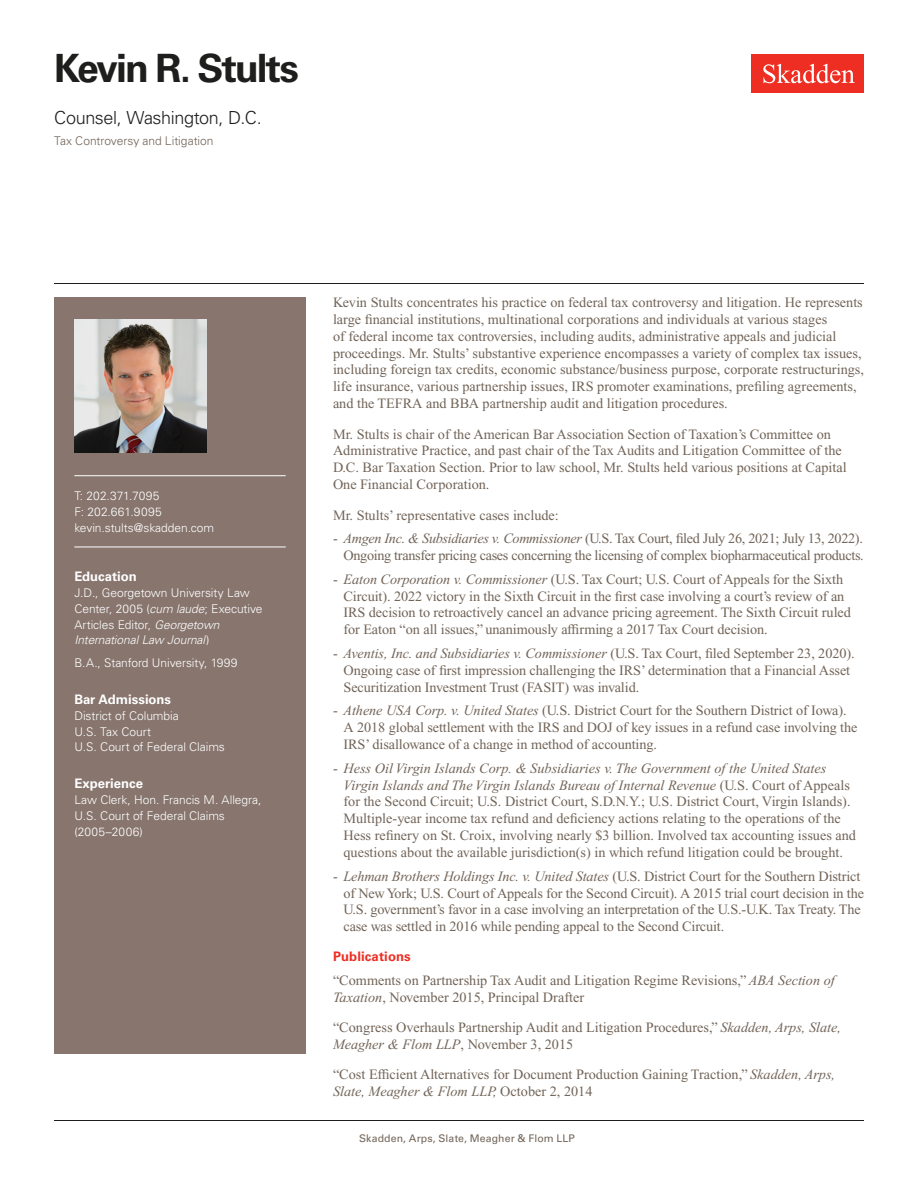
<style>
.page{position:relative;width:918px;height:1188px;background:#fff}
.page>*{position:absolute;margin:0;border:0;box-sizing:border-box;transform-origin:0 0}
.Name{font:700 39px "Univers LT Std";letter-spacing:-.05em;color:#1e1e1d}
.Title_and_Office{font:300 18px "Univers LT Std";letter-spacing:-.02em;color:#1e1e1d}
.Main_Body{font:14.25px/16.8px "Times New Roman PS Std";color:#726458}
.Main_Body-2{font:14.25px/16.8px "Times New Roman PS Std";letter-spacing:-.025em;color:#726458;text-align:right}
.Bar_Admission_Educat{font:700 13.2px "Univers LT Std";color:#fff}
.Publications_Associa{font:700 13.2px "Univers LT Std";letter-spacing:.01em;color:#ee2e22}
.Sidebar_text{font:300 12px/15.8px "Univers LT Std";letter-spacing:-.005em;color:#fff}
.Sidebar_text_no_para{font:300 12px "Univers LT Std";letter-spacing:-.005em;color:#fff}
.Practice{font:300 12px "Univers LT Std";color:#726458}
.Email{font:300 12px "Univers LT Std";letter-spacing:-.005em;color:#fff}
.Phone_Number{font:300 12px "Univers LT Std";color:#fff}
.Fax_Number{font:300 12px "Univers LT Std";letter-spacing:.025em;color:#fff}
.Folio{font:10.5px "Univers LT Std";letter-spacing:.01em;color:#726458}
.s1{font-style:italic}
.s2{font-weight:700;color:#fff}
</style>
<div class="page">
<div style="left:752px;top:54px;width:112px;height:39px;background:#ee2e22"></div>
<svg style="left:763px;top:64px;width:92px;height:19px"></svg>
<div style="left:54px;top:297px;width:252px;height:756px;background:#87756e"></div>
<hr style="left:74px;top:475px;width:212px;height:1px;background:#fff">
<hr style="left:74px;top:547px;width:212px;height:1px;background:#fff">
<img style="left:74px;top:320px;width:132px;height:132px">
<hr style="left:54px;top:1120px;width:810px;height:1px;background:#1e1e1d">
<hr style="left:54px;top:283px;width:810px;height:1px;background:#1e1e1d">
<h1 class="Name" style="left:54px;top:46px;width:246px">Kevin R. Stults</h1>
<h2 class="Title_and_Office" style="left:54px;top:107px;width:209px">Counsel, Washington, D.C.</h2>
<h3 class="Practice" style="left:54px;top:134px;width:161px">Tax Controversy and Litigation</h3>
<p class="Phone_Number" style="left:74px;top:489px;width:87px">T: 202.371.7095</p>
<p class="Fax_Number" style="left:74px;top:504px;width:89px">F: 202.661.9095</p>
<p class="Email" style="left:74px;top:520px;width:141px">kevin.stults@skadden.com</p>
<p class="Bar_Admission_Educat" style="left:74px;top:569px;width:64px">Education</p>
<p class="Sidebar_text" style="left:74px;top:585px;width:190px">J.D., Georgetown University Law<br>Center, 2005 (<span class="s1">cum laude</span>; Executive<br>Articles Editor, <span class="s1">Georgetown<br>International Law Journal</span>)</p>
<p class="Sidebar_text" style="left:74px;top:655px;width:165px">B.A., Stanford University, 1999</p>
<p class="Bar_Admission_Educat" style="left:74px;top:692px;width:98px">Bar Admissions</p>
<p class="Sidebar_text_no_para" style="left:74px;top:708px;width:106px">District of Columbia</p>
<p class="Sidebar_text_no_para" style="left:74px;top:724px;width:78px">U.S. Tax Court</p>
<p class="Sidebar_text" style="left:74px;top:739px;width:152px">U.S. Court of Federal Claims</p>
<p class="Bar_Admission_Educat" style="left:74px;top:776px;width:70px">Experience</p>
<p class="Sidebar_text" style="left:74px;top:792px;width:189px">Law Clerk, Hon. Francis M. Allegra,<br>U.S. Court of Federal Claims (2005–2006)</p>
<p class="Main_Body" style="left:333px;top:294px;width:533px">Kevin Stults concentrates his practice on federal tax controversy and litigation. He represents large financial institutions, multinational corporations and individuals at various stages<br>of federal income tax controversies, including audits, administrative appeals and judicial proceedings. Mr. Stults’ substantive experience encompasses a variety of complex tax issues, including foreign tax credits, economic substance/business purpose, corporate restructurings, life insurance, various partnership issues, IRS promoter examinations, prefiling agreements, and the TEFRA and BBA partnership audit and litigation procedures.</p>
<p class="Main_Body" style="left:333px;top:425px;width:515px">Mr. Stults is chair of the American Bar Association Section of Taxation’s Committee on Administrative Practice, and past chair of the Tax Audits and Litigation Committee of the D.C. Bar Taxation Section. Prior to law school, Mr. Stults held various positions at Capital One Financial Corporation.</p>
<p class="Main_Body" style="left:333px;top:506px;width:227px">Mr. Stults’ representative cases include:</p>
<p class="Main_Body-2" style="left:333px;top:530px;width:532px">- <span class="s1">Amgen Inc. &amp; Subsidiaries v. Commissioner</span> (U.S. Tax Court, filed July 26, 2021; July 13, 2022).<br>Ongoing transfer pricing cases concerning the licensing of complex biopharmaceutical products.</p>
<p class="Main_Body" style="left:344px;top:571px;width:509px;text-indent:-10px">- <span class="s1">Eaton Corporation v. Commissioner</span> (U.S. Tax Court; U.S. Court of Appeals for the Sixth Circuit). 2022 victory in the Sixth Circuit in the first case involving a court’s review of an IRS decision to retroactively cancel an advance pricing agreement. The Sixth Circuit ruled for Eaton “on all issues,” unanimously affirming a 2017 Tax Court decision.</p>
<p class="Main_Body" style="left:344px;top:645px;width:513px;text-indent:-10px">- <span class="s1">Aventis, Inc. and Subsidiaries v. Commissioner</span> (U.S. Tax Court, filed September 23, 2020).<br>Ongoing case of first impression challenging the IRS’ determination that a Financial Asset<br>Securitization Investment Trust (FASIT) was invalid.</p>
<p class="Main_Body" style="left:344px;top:702px;width:516px;text-indent:-10px">- <span class="s1">Athene USA Corp. v. United States</span> (U.S. District Court for the Southern District of Iowa).<br>A 2018 global settlement with the IRS and DOJ of key issues in a refund case involving the<br>IRS’ disallowance of a change in method of accounting.</p>
<p class="Main_Body" style="left:344px;top:760px;width:514px;text-indent:-10px">- <span class="s1">Hess Oil Virgin Islands Corp. &amp; Subsidiaries v. The Government of the United States Virgin Islands and The Virgin Islands Bureau of Internal Revenue</span> (U.S. Court of Appeals for the Second Circuit; U.S. District Court, S.D.N.Y.; U.S. District Court, Virgin Islands).<br>Multiple-year income tax refund and deficiency actions relating to the operations of the Hess refinery on St. Croix, involving nearly $3 billion. Involved tax accounting issues and questions about the available jurisdiction(s) in which refund litigation could be brought.</p>
<p class="Main_Body" style="left:344px;top:868px;width:522px;text-indent:-10px">- <span class="s1">Lehman Brothers Holdings Inc. v. United States</span> (U.S. District Court for the Southern District of New York; U.S. Court of Appeals for the Second Circuit). A 2015 trial court decision in the U.S. government’s favor in a case involving an interpretation of the U.S.-U.K. Tax Treaty. The case was settled in 2016 while pending appeal to the Second Circuit.</p>
<p class="Publications_Associa" style="left:333px;top:949px;width:79px">Publications</p>
<p class="Main_Body" style="left:333px;top:972px;width:503px">“Comments on Partnership Tax Audit and Litigation Regime Revisions,” <span class="s1">ABA Section of<br>Taxation</span>, November 2015, Principal Drafter</p>
<p class="Main_Body" style="left:333px;top:1019px;width:509px">“Congress Overhauls Partnership Audit and Litigation Procedures,” <span class="s1">Skadden, Arps, Slate,<br>Meagher &amp; Flom LLP</span>, November 3, 2015</p>
<p class="Main_Body" style="left:333px;top:1066px;width:504px">“Cost Efficient Alternatives for Document Production Gaining Traction,” <span class="s1">Skadden, Arps,<br>Slate, Meagher &amp; Flom LLP,</span> October 2, 2014</p>
<p class="Folio" style="left:343px;top:1132px;width:233px"><span class="s2">1</span> Skadden, Arps, Slate, Meagher &amp; Flom LLP</p>
</div>
